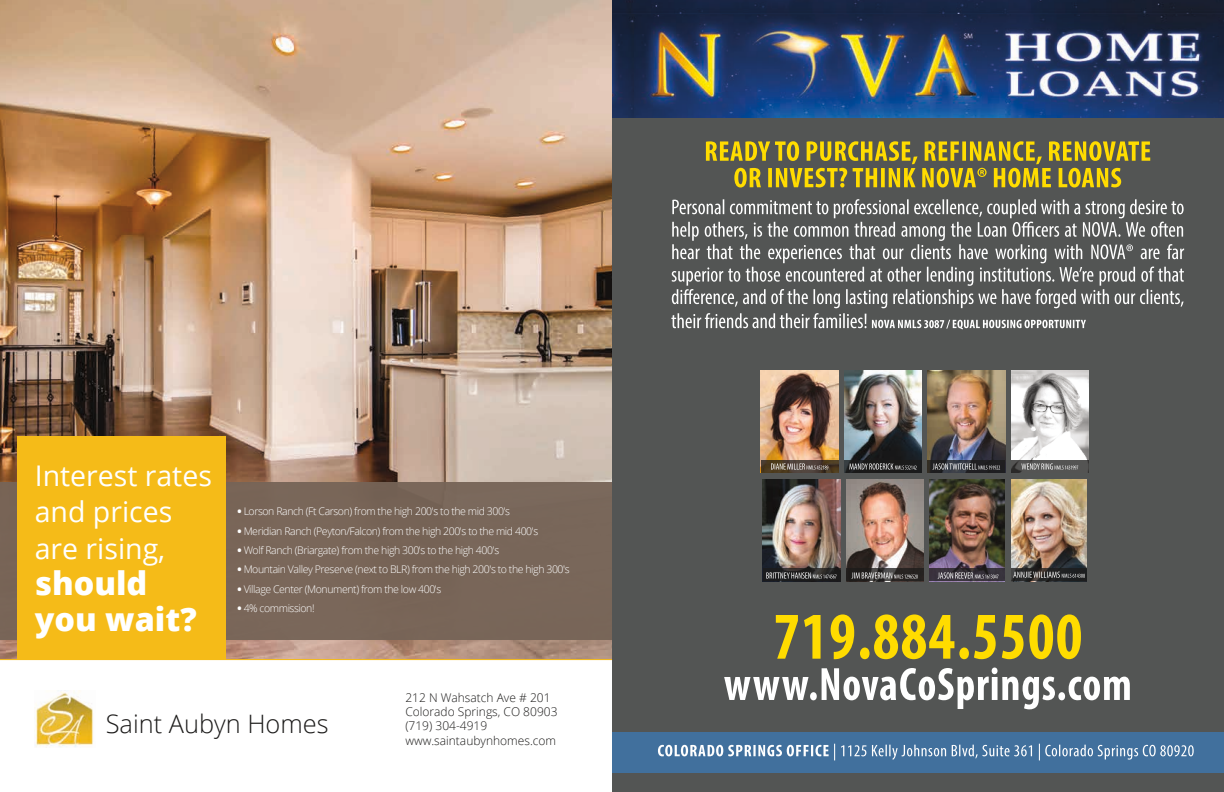
<style>
.page{position:relative;width:1224px;height:792px;background:#fff}
.page>*{position:absolute;margin:0;border:0;box-sizing:border-box;transform-origin:0 0}
.t1{font:800 32.4px/36.1px "Open Sans";color:#fff}
.t2{font:28.5px/36.1px "Open Sans";color:#fff}
.t3{font:300 25.4px "Open Sans";color:#1c1b1a}
.t4{font:300 12px/14.4px "Open Sans";color:#1c1b1a}
.t5{font:300 10.5px "Open Sans";letter-spacing:-.04em;color:#fff}
.s1{font-weight:800}
</style>
<div class="page">
<div style="left:612px;top:0;width:612px;height:792px;background:#535554"></div>
<div style="left:612px;top:732px;width:612px;height:40px;background:#41709d"></div>
<img style="left:761px;top:371px;width:77px;height:90px">
<img style="left:844px;top:371px;width:78px;height:90px">
<img style="left:928px;top:371px;width:77px;height:90px">
<img style="left:1011px;top:371px;width:78px;height:89px">
<svg style="left:658px;top:744px;width:536px;height:16px"></svg>
<svg style="left:761px;top:461px;width:77px;height:12px"></svg>
<svg style="left:771px;top:463px;width:57px;height:7px"></svg>
<img style="left:846px;top:480px;width:77px;height:89px">
<img style="left:929px;top:480px;width:76px;height:89px">
<img style="left:763px;top:480px;width:77px;height:89px">
<svg style="left:763px;top:569px;width:77px;height:12px"></svg>
<svg style="left:929px;top:569px;width:76px;height:12px"></svg>
<svg style="left:846px;top:569px;width:78px;height:12px"></svg>
<svg style="left:938px;top:572px;width:60px;height:7px"></svg>
<svg style="left:852px;top:572px;width:66px;height:7px"></svg>
<svg style="left:1011px;top:460px;width:78px;height:13px"></svg>
<svg style="left:766px;top:572px;width:71px;height:7px"></svg>
<svg style="left:1021px;top:463px;width:57px;height:7px"></svg>
<svg style="left:927px;top:461px;width:78px;height:12px"></svg>
<svg style="left:933px;top:463px;width:67px;height:7px"></svg>
<div style="left:844px;top:461px;width:78px;height:12px;background:#1c1b1a"></div>
<svg style="left:849px;top:463px;width:68px;height:7px"></svg>
<svg style="left:724px;top:668px;width:406px;height:41px"></svg>
<svg style="left:776px;top:614px;width:305px;height:45px"></svg>
<svg style="left:671px;top:199px;width:513px;height:130px"></svg>
<svg style="left:706px;top:141px;width:444px;height:47px"></svg>
<img style="left:633px;top:14px;width:591px;height:104px">
<img style="left:612px;top:14px;width:21px;height:104px">
<img style="left:631px;top:0;width:593px;height:14px">
<img style="left:1011px;top:480px;width:76px;height:89px">
<svg style="left:1011px;top:569px;width:76px;height:12px"></svg>
<svg style="left:1013px;top:572px;width:72px;height:6px"></svg>
<img style="left:0;top:0;width:612px;height:659px">
<div style="left:0;top:483px;width:612px;height:157px;background:#766457"></div>
<div style="left:17px;top:436px;width:209px;height:224px;background:#f5bb18"></div>
<img style="left:35px;top:690px;width:58px;height:57px">
<hr style="left:0;top:659px;width:612px;height:1px;background:#f5bb18">
<h2 class="t2" style="left:35px;top:457px;width:179px">Interest rates and prices are rising,</h2>
<h1 class="t1" style="left:35px;top:563px;width:163px">should you wait?</h1>
<p class="t5" style="left:238px;top:504px;width:274px"><span class="s1">•</span> Lorson Ranch (Ft Carson) from the high 200's to the mid 300's</p>
<p class="t5" style="left:238px;top:523px;width:302px"><span class="s1">•</span> Meridian Ranch (Peyton/Falcon) from the high 200's to the mid 400's</p>
<p class="t5" style="left:238px;top:543px;width:263px"><span class="s1">•</span> Wolf Ranch (Briargate) from the high 300's to the high 400's</p>
<p class="t5" style="left:238px;top:562px;width:334px"><span class="s1">•</span> Mountain Valley Preserve (next to BLR) from the high 200's to the high 300's</p>
<p class="t5" style="left:238px;top:582px;width:205px"><span class="s1">•</span> Village Center (Monument) from the low 400's</p>
<p class="t5" style="left:238px;top:601px;width:78px"><span class="s1">•</span> 4% commission!</p>
<h3 class="t3" style="left:106px;top:706px;width:224px">Saint Aubyn Homes</h3>
<p class="t4" style="left:405px;top:690px;width:154px">212 N Wahsatch Ave # 201<br>Colorado Springs, CO 80903 (719) 304-4919 www.saintaubynhomes.com</p>
</div>
